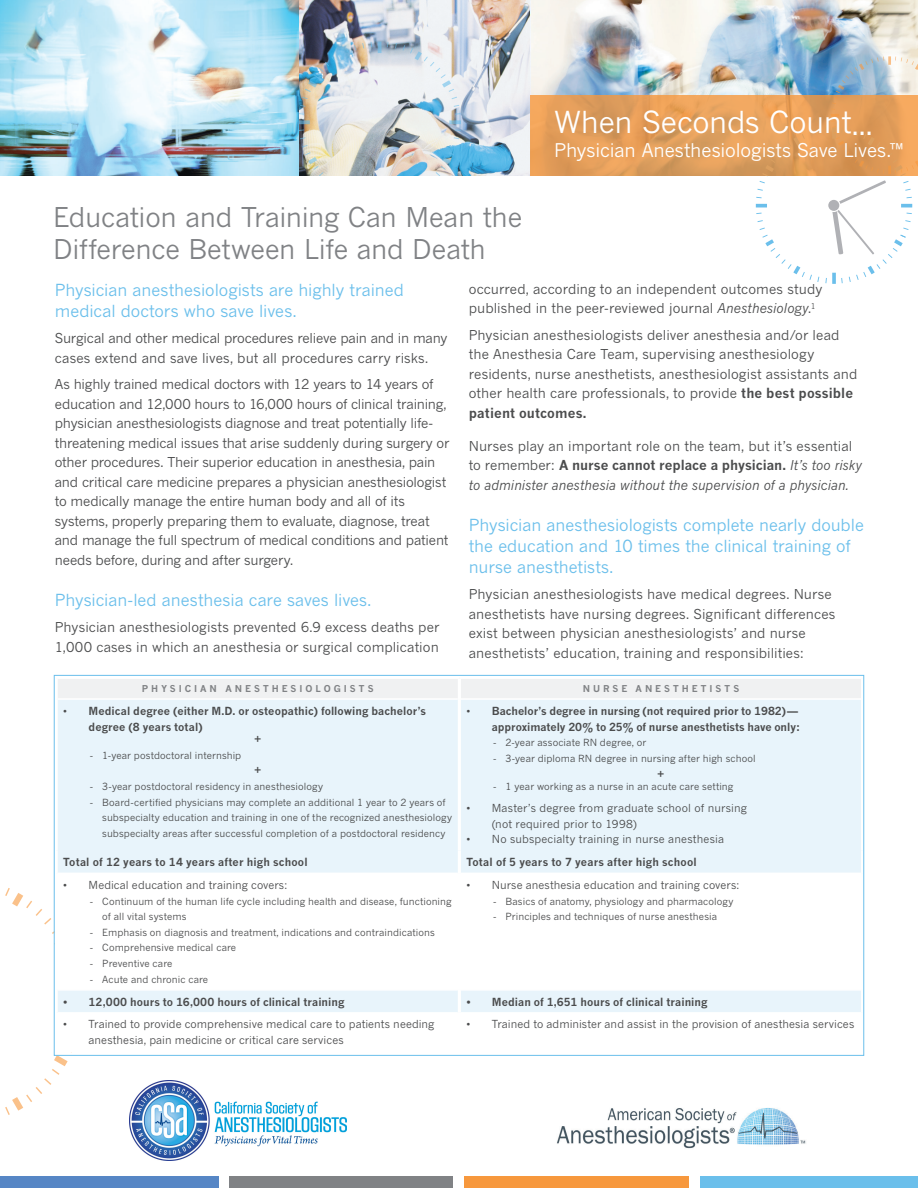
<style>
.page{position:relative;width:918px;height:1188px;background:#fff}
.page>*{position:absolute;margin:0;border:0;box-sizing:border-box;transform-origin:0 0}
.t1{font:30px "News Gothic CE";letter-spacing:-.01em;color:#fff}
.t2{font:27px/32.4px "News Gothic CE";letter-spacing:-.01em;color:#808285}
.t3{font:18.75px "News Gothic CE";letter-spacing:-.01em;color:#fff}
.t4{font:16.5px/21px "News Gothic CE";letter-spacing:-.005em;color:#6bbfeb}
.t5{font:13.5px/19.5px "News Gothic CE";color:#4b4c4d}
.t6{font:italic 13.5px/19.5px "News Gothic CE";color:#4b4c4d}
.t7{font:10.95px/15.6px "News Gothic CE";letter-spacing:.005em;color:#4b4c4d}
.t8{font:700 10.95px/15.6px "News Gothic CE";letter-spacing:.005em;color:#4b4c4d}
.t9{font:9.75px/15.6px "News Gothic CE";letter-spacing:.01em;color:#4b4c4d}
.t10{font:700 9.3px "News Gothic CE";letter-spacing:.32em;color:#808285}
.s1{font-style:italic}
.s2{font-weight:700}
.s3{font-style:normal}
.s4{font-weight:700;font-style:normal}
.s5{font-weight:400}
</style>
<div class="page">
<svg style="left:5px;top:1048px;width:63px;height:67px"></svg>
<svg style="left:5px;top:888px;width:49px;height:67px"></svg>
<img style="left:0;top:0;width:918px;height:176px">
<svg style="left:378px;top:42px;width:3px;height:11px"></svg>
<svg style="left:436px;top:145px;width:21px;height:31px"></svg>
<img style="left:302px;top:43px;width:62px;height:56px">
<svg style="left:449px;top:113px;width:12px;height:18px"></svg>
<svg style="left:299px;top:113px;width:11px;height:18px"></svg>
<svg style="left:302px;top:145px;width:22px;height:31px"></svg>
<svg style="left:403px;top:45px;width:54px;height:54px"></svg>
<svg style="left:395px;top:43px;width:2px;height:6px"></svg>
<div style="left:0;top:1177px;width:218px;height:11px;background:#5686c5"></div>
<div style="left:230px;top:1177px;width:223px;height:11px;background:#808285"></div>
<div style="left:464px;top:1177px;width:224px;height:11px;background:#f7983d"></div>
<div style="left:700px;top:1177px;width:218px;height:11px;background:#6bbfeb"></div>
<svg style="left:756px;top:204px;width:11px;height:3px"></svg>
<svg style="left:760px;top:228px;width:59px;height:54px"></svg>
<svg style="left:825px;top:56px;width:93px;height:228px"></svg>
<svg style="left:530px;top:96px;width:388px;height:80px;background:#e39e5a"></svg>
<div style="left:58px;top:679px;width:803px;height:19px;background:#f0f1f2"></div>
<div style="left:58px;top:700px;width:803px;height:173px;background:#e8f4fb"></div>
<div style="left:58px;top:991px;width:803px;height:21px;background:#e8f4fb"></div>
<hr style="left:458px;top:679px;width:3px;height:20px;background:#fff">
<hr style="left:458px;top:699px;width:3px;height:151px;background:#fff">
<hr style="left:458px;top:850px;width:3px;height:23px;background:#fff">
<hr style="left:458px;top:990px;width:3px;height:23px;background:#fff">
<hr style="left:55px;top:1013px;width:3px;height:37px;background:#fff">
<hr style="left:55px;top:1050px;width:404px;height:3px;background:#fff">
<img style="left:557px;top:1108px;width:249px;height:41px">
<img style="left:130px;top:1081px;width:217px;height:80px">
<h1 class="t1" style="left:554px;top:104px;width:320px">When Seconds Count...</h1>
<h3 class="t3" style="left:554px;top:138px;width:351px">Physician Anesthesiologists Save Lives.™</h3>
<h2 class="t2" style="left:53px;top:201px;width:471px">Education and Training Can Mean the<br>Difference Between Life and Death</h2>
<p class="t4" style="left:55px;top:280px;width:351px">Physician anesthesiologists are highly trained medical doctors who save lives.</p>
<p class="t5" style="left:55px;top:329px;width:394px">Surgical and other medical procedures relieve pain and in many cases extend and save lives, but all procedures carry risks.</p>
<p class="t5" style="left:55px;top:374px;width:396px">As highly trained medical doctors with 12 years to 14 years of education and 12,000 hours to 16,000 hours of clinical training, physician anesthesiologists diagnose and treat potentially life&shy;threatening medical issues that arise suddenly during surgery or other procedures. Their superior education in anesthesia, pain and critical care medicine prepares a physician anesthesiologist to medically manage the entire human body and all of its systems, properly preparing them to evaluate, diagnose, treat and manage the full spectrum of medical conditions and patient needs before, during and after surgery.</p>
<p class="t4" style="left:55px;top:589px;width:318px">Physician-led anesthesia care saves lives.</p>
<p class="t5" style="left:55px;top:617px;width:386px">Physician anesthesiologists prevented 6.9 excess deaths per<br>1,000 cases in which an anesthesia or surgical complication</p>
<p class="t5" style="left:469px;top:279px;width:355px">occurred, according to an independent outcomes study published in the peer-reviewed journal <span class="s1">Anesthesiology</span>.<sup>1</sup></p>
<p class="t5" style="left:469px;top:325px;width:390px">Physician anesthesiologists deliver anesthesia and/or lead the Anesthesia Care Team, supervising anesthesiology residents, nurse anesthetists, anesthesiologist assistants and other health care professionals, to provide <span class="s2">the best possible patient outcomes.</span></p>
<p class="t6" style="left:469px;top:436px;width:395px"><span class="s3">Nurses play an important role on the team, but it’s essential to remember:</span> <span class="s4">A nurse cannot replace a physician.</span> It’s too risky to administer anesthesia without the supervision of a physician.</p>
<p class="t4" style="left:469px;top:514px;width:397px">Physician anesthesiologists complete nearly double the education and 10 times the clinical training of nurse anesthetists.</p>
<p class="t5" style="left:469px;top:584px;width:368px">Physician anesthesiologists have medical degrees. Nurse anesthetists have nursing degrees. Significant differences exist between physician anesthesiologists’ and nurse anesthetists’ education, training and responsibilities:</p>
<p class="t10" style="left:142px;top:682px;width:233px">Physicia n Anesthesiologists</p>
<p class="t10" style="left:583px;top:682px;width:158px">N urse Anesthetists</p>
<p class="t8" style="left:89px;top:703px;width:339px;text-indent:-25px"><span class="s5">•</span> Medical degree (either M.D. or osteopathic) following bachelor’s degree (8 years total)</p>
<p class="t8" style="left:254px;top:731px;width:9px">+</p>
<p class="t9" style="left:90px;top:747px;width:153px">- 1-year postdoctoral internship</p>
<p class="t8" style="left:254px;top:762px;width:9px">+</p>
<p class="t9" style="left:90px;top:779px;width:235px">- 3-year postdoctoral residency in anesthesiology</p>
<p class="t9" style="left:102px;top:794px;width:351px;text-indent:-13px">- Board-certified physicians may complete an additional 1 year to 2 years of subspecialty education and training in one of the recognized anesthesiology subspecialty areas after successful completion of a postdoctoral residency</p>
<p class="t8" style="left:466px;top:703px;width:335px;text-align:right"><span class="s5">•</span> Bachelor’s degree in nursing (not required prior to 1982)— approximately 20% to 25% of nurse anesthetists have only:</p>
<p class="t9" style="left:493px;top:735px;width:155px">- 2-year associate RN degree, or</p>
<p class="t9" style="left:493px;top:751px;width:264px">- 3-year diploma RN degree in nursing after high school</p>
<p class="t8" style="left:657px;top:765px;width:9px">+</p>
<p class="t9" style="left:493px;top:778px;width:242px">- 1 year working as a nurse in an acute care setting</p>
<p class="t7" style="left:492px;top:800px;width:257px;text-indent:-25px">• Master’s degree from graduate school of nursing (not required prior to 1998)</p>
<p class="t7" style="left:466px;top:831px;width:259px">• No subspecialty training in nurse anesthesia</p>
<p class="t8" style="left:63px;top:854px;width:246px">Total of 12 years to 14 years after high school</p>
<p class="t8" style="left:466px;top:854px;width:232px">Total of 5 years to 7 years after high school</p>
<p class="t7" style="left:63px;top:877px;width:226px">• Medical education and training covers:</p>
<p class="t9" style="left:102px;top:893px;width:351px;text-indent:-13px">- Continuum of the human life cycle including health and disease, functioning of all vital systems</p>
<p class="t9" style="left:90px;top:924px;width:346px">- Emphasis on diagnosis and treatment, indications and contraindications</p>
<p class="t9" style="left:90px;top:940px;width:148px">- Comprehensive medical care</p>
<p class="t9" style="left:90px;top:956px;width:84px">- Preventive care</p>
<p class="t9" style="left:90px;top:971px;width:120px">- Acute and chronic care</p>
<p class="t7" style="left:466px;top:877px;width:275px">• Nurse anesthesia education and training covers:</p>
<p class="t9" style="left:493px;top:893px;width:242px">- Basics of anatomy, physiology and pharmacology</p>
<p class="t9" style="left:493px;top:909px;width:226px">- Principles and techniques of nurse anesthesia</p>
<p class="t8" style="left:63px;top:994px;width:283px">• 12,000 hours to 16,000 hours of clinical training</p>
<p class="t8" style="left:466px;top:994px;width:243px">• Median of 1,651 hours of clinical training</p>
<p class="t7" style="left:89px;top:1017px;width:347px;text-indent:-25px">• Trained to provide comprehensive medical care to patients needing anesthesia, pain medicine or critical care services</p>
<p class="t7" style="left:466px;top:1017px;width:389px">• Trained to administer and assist in the provision of anesthesia services</p>
</div>
